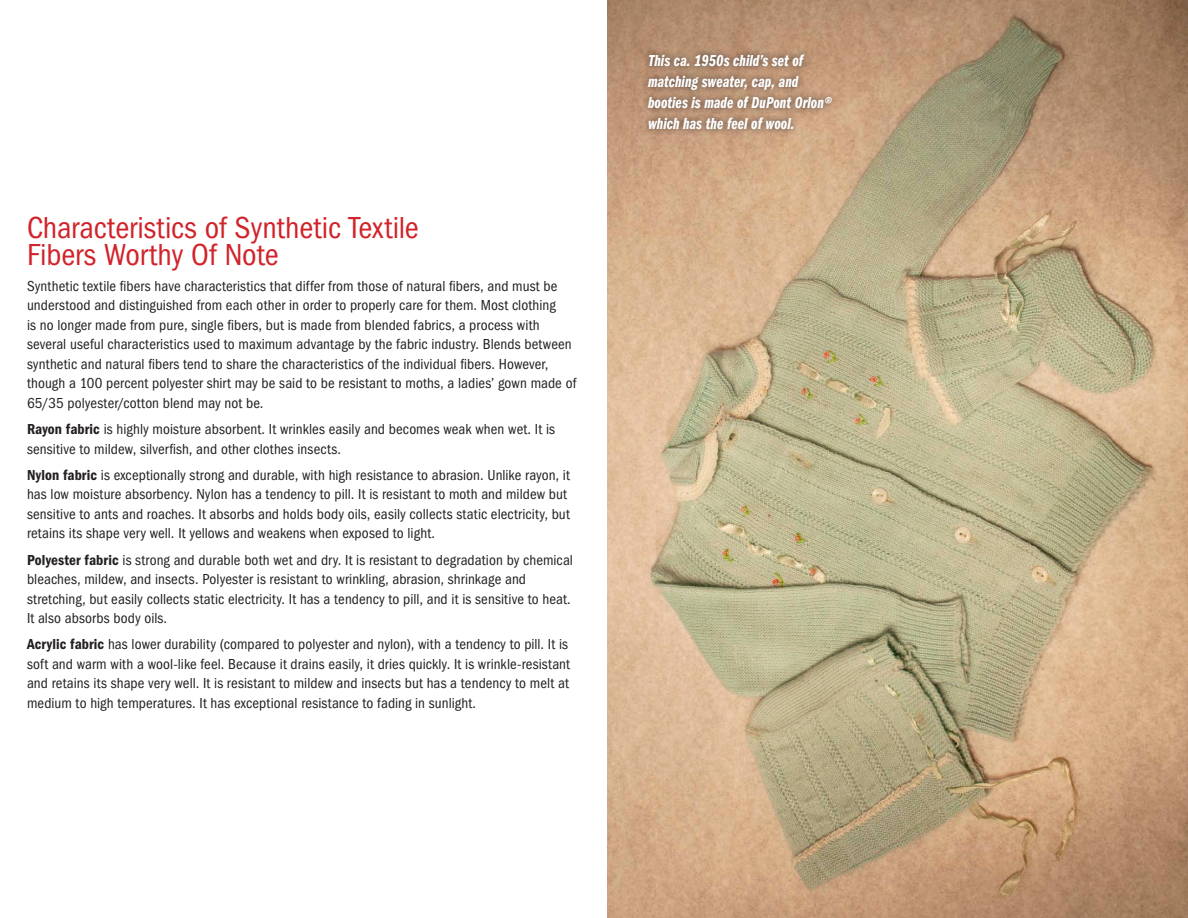
<style>
.page{position:relative;width:1188px;height:918px;background:#fff}
.page>*{position:absolute;margin:0;border:0;box-sizing:border-box;transform-origin:0 0}
.t1{font:condensed 31.5px/27px "ITC Franklin Gothic Std";color:#d1232a}
.t2{font:16.5px/21px "ITC Franklin Gothic Std Dm Cp It";color:#fff}
.t3{font:condensed 15px/19.5px "ITC Franklin Gothic Std";letter-spacing:.005em;color:#231f20}
.s1{font-family:"ITC Franklin Gothic Std Dm Cd";font-stretch:normal}
</style>
<div class="page">
<img style="left:608px;top:0;width:580px;height:918px">
<div style="left:641px;top:47px;width:198px;height:90px;background:#231f20;opacity:.75"></div>
<p class="t1" style="left:27px;top:214px;width:393px">Characteristics of Synthetic Textile<br>Fibers Worthy Of Note</p>
<p class="t3" style="left:27px;top:276px;width:551px">Synthetic textile fibers have characteristics that differ from those of natural fibers, and must be understood and distinguished from each other in order to properly care for them. Most clothing<br>is no longer made from pure, single fibers, but is made from blended fabrics, a process with several useful characteristics used to maximum advantage by the fabric industry. Blends between synthetic and natural fibers tend to share the characteristics of the individual fibers. However, though a 100 percent polyester shirt may be said to be resistant to moths, a ladies’ gown made of 65/35 polyester/cotton blend may not be.</p>
<p class="t3" style="left:27px;top:420px;width:530px"><span class="s1">Rayon fabric</span> is highly moisture absorbent. It wrinkles easily and becomes weak when wet. It is sensitive to mildew, silverfish, and other clothes insects.</p>
<p class="t3" style="left:27px;top:465px;width:545px"><span class="s1">Nylon fabric</span> is exceptionally strong and durable, with high resistance to abrasion. Unlike rayon, it has low moisture absorbency. Nylon has a tendency to pill. It is resistant to moth and mildew but sensitive to ants and roaches. It absorbs and holds body oils, easily collects static electricity, but retains its shape very well. It yellows and weakens when exposed to light.</p>
<p class="t3" style="left:27px;top:550px;width:548px"><span class="s1">Polyester fabric</span> is strong and durable both wet and dry. It is resistant to degradation by chemical bleaches, mildew, and insects. Polyester is resistant to wrinkling, abrasion, shrinkage and stretching, but easily collects static electricity. It has a tendency to pill, and it is sensitive to heat.<br>It also absorbs body oils.</p>
<p class="t3" style="left:27px;top:635px;width:545px"><span class="s1">Acrylic fabric</span> has lower durability (compared to polyester and nylon), with a tendency to pill. It is soft and warm with a wool-like feel. Because it drains easily, it dries quickly. It is wrinkle-resistant and retains its shape very well. It is resistant to mildew and insects but has a tendency to melt at medium to high temperatures. It has exceptional resistance to fading in sunlight.</p>
<p class="t2" style="left:648px;top:51px;width:189px">This ca. 1950s child’s set of matching sweater, cap, and booties is made of DuPont Orlon® which has the feel of wool.</p>
</div>
